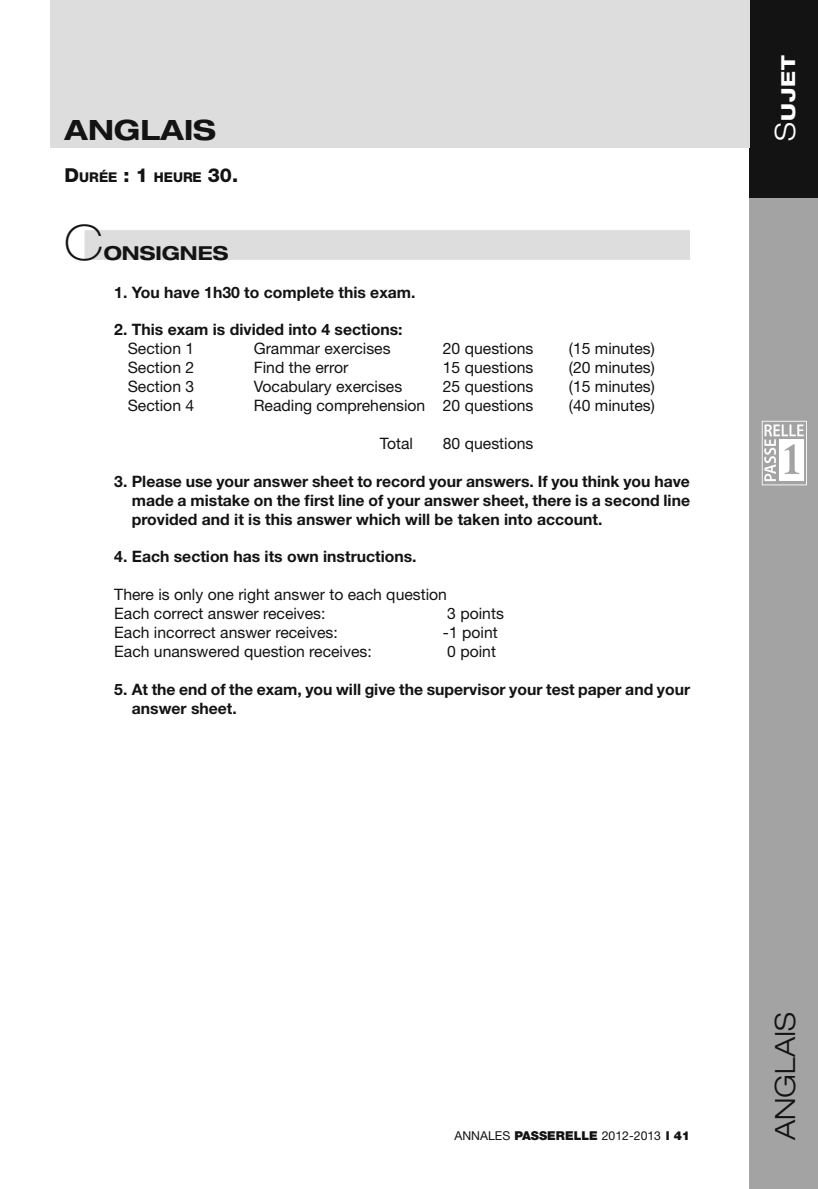
<style>
.page{position:relative;width:818px;height:1189px;background:#fff}
.page>*{position:absolute;margin:0;border:0;box-sizing:border-box;transform-origin:0 0}
.t1{font:100 expanded 49px "Helvetica Neue";color:#131313}
.t2{font:300 expanded 28px "Helvetica Neue";color:#131313}
.t3{font:700 expanded 28px "Helvetica Neue";color:#131313}
.t4{font:700 expanded 19.25px "Helvetica Neue";color:#131313}
.t5{font:800 expanded 19.25px "Helvetica Neue";color:#fff}
.t6{font:700 15.75px/18.9px "Helvetica Neue";color:#131313;text-align:justify}
.t7{font:15.75px/18.9px "Helvetica Neue";color:#131313}
.t8{font:800 13.47px "Helvetica Neue";color:#131313}
.t9{font:12.25px "Helvetica Neue";color:#131313}
.s1{font-size:19.25px}
.s2{font-weight:300;font-size:28px}
.s3{font-weight:900}
</style>
<div class="page">
<div style="left:749px;top:0;width:68px;height:1188px;background:#a3a3a3"></div>
<div style="left:749px;top:0;width:68px;height:197px;background:#131313"></div>
<svg style="left:761px;top:421px;width:45px;height:64px"></svg>
<hr style="left:0;top:0;width:1px;height:148px;background:#ddd">
<div style="left:50px;top:0;width:699px;height:148px;background:#ddd"></div>
<div style="left:84px;top:230px;width:606px;height:30px;background:#ddd"></div>
<h2 class="t3" style="left:65px;top:112px;width:153px">ANG LAIS</h2>
<p class="t8" style="left:65px;top:169px;width:175px"><span class="s1">D</span>URÉE <span class="s1">: 1</span> HEURE <span class="s1">30.</span></p>
<h1 class="t1" style="left:65px;top:213px;width:41px">C</h1>
<p class="t4" style="left:104px;top:241px;width:110px">ONSIGNES</p>
<p class="t6" style="left:114px;top:282px;width:303px">1. You have 1h30 to complete this exam.</p>
<p class="t6" style="left:114px;top:320px;width:290px">2. This exam is divided into 4 sections:</p>
<p class="t7" style="left:128px;top:339px;width:68px">Section 1</p>
<p class="t7" style="left:254px;top:339px;width:138px">Grammar exercises</p>
<p class="t7" style="left:443px;top:339px;width:92px">20 questions</p>
<p class="t7" style="left:569px;top:339px;width:87px">(15 minutes)</p>
<p class="t7" style="left:128px;top:358px;width:68px">Section 2</p>
<p class="t7" style="left:254px;top:358px;width:96px">Find the error</p>
<p class="t7" style="left:443px;top:358px;width:92px">15 questions</p>
<p class="t7" style="left:569px;top:358px;width:87px">(20 minutes)</p>
<p class="t7" style="left:128px;top:377px;width:68px">Section 3</p>
<p class="t7" style="left:254px;top:377px;width:150px">Vocabulary exercises</p>
<p class="t7" style="left:443px;top:377px;width:92px">25 questions</p>
<p class="t7" style="left:569px;top:377px;width:87px">(15 minutes)</p>
<p class="t7" style="left:128px;top:396px;width:68px">Section 4</p>
<p class="t7" style="left:254px;top:396px;width:281px">Reading comprehension 20 questions</p>
<p class="t7" style="left:569px;top:396px;width:87px">(40 minutes)</p>
<p class="t7" style="left:380px;top:433px;width:35px">Total</p>
<p class="t7" style="left:443px;top:433px;width:92px">80 questions</p>
<p class="t6" style="left:132px;top:471px;width:559px;text-indent:-18px">3. Please use your answer sheet to record your answers. If you think you have made a mistake on the first line of your answer sheet, there is a second line provided and it is this answer which will be taken into account.</p>
<p class="t6" style="left:114px;top:547px;width:304px">4. Each section has its own instructions.</p>
<p class="t7" style="left:114px;top:585px;width:334px">There is only one right answer to each question<br>Each correct answer receives:</p>
<p class="t7" style="left:447px;top:604px;width:58px">3 points</p>
<p class="t7" style="left:114px;top:622px;width:225px">Each incorrect answer receives:</p>
<p class="t7" style="left:443px;top:622px;width:56px">-1 point</p>
<p class="t7" style="left:114px;top:641px;width:259px">Each unanswered question receives:</p>
<p class="t7" style="left:447px;top:641px;width:50px">0 point</p>
<p class="t6" style="left:132px;top:679px;width:559px;text-indent:-18px">5. At the end of the exam, you will give the supervisor your test paper and your answer sheet.</p>
<p class="t5" style="left:776px;top:141px;width:87px;rotate:-90deg"><span class="s2">S</span>ujet</p>
<p class="t9" style="left:454px;top:1128px;width:237px">ANNALES <span class="s3">PASSERELLE</span> 2012-2013 <span class="s3">l 41</span></p>
<h2 class="t2" style="left:768px;top:1140px;width:129px;rotate:-90deg">anglais</h2>
</div>
